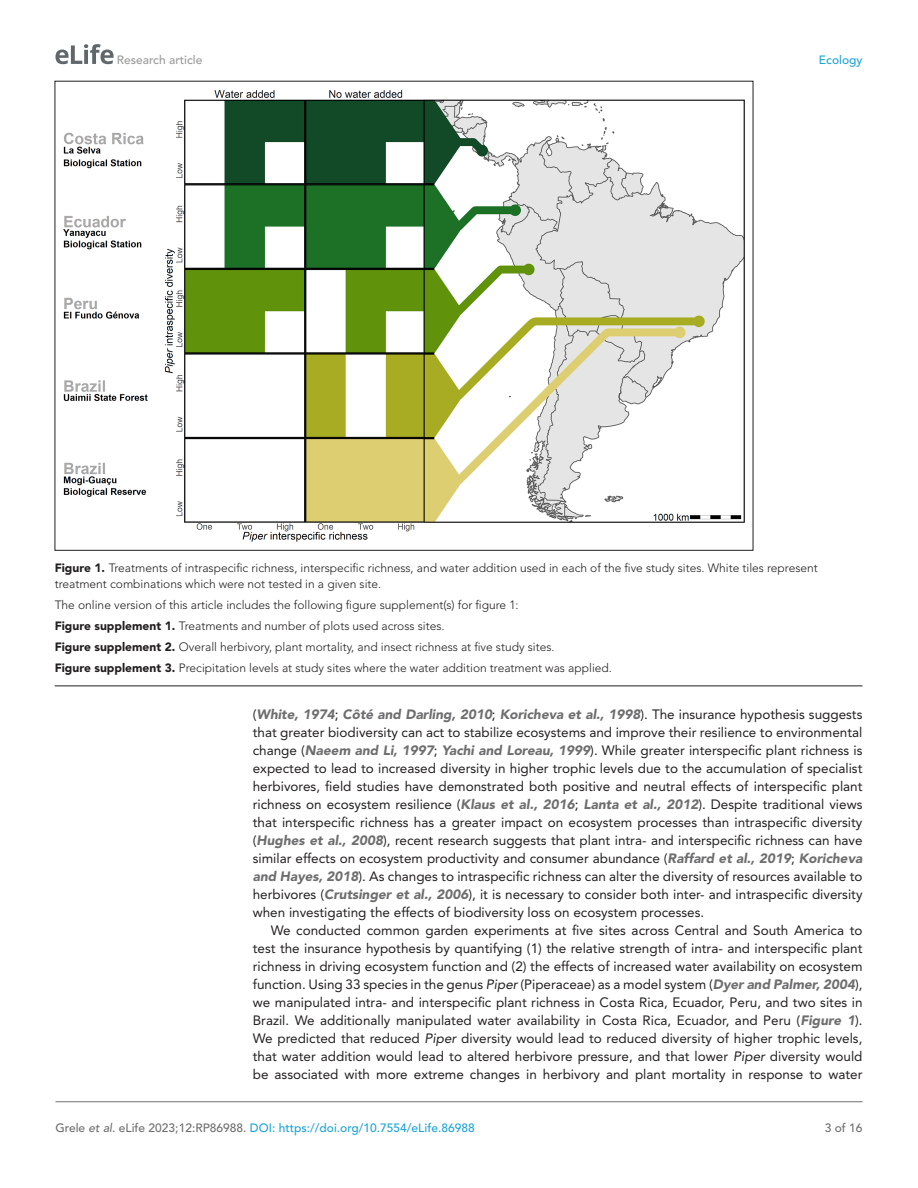
<style>
.page{position:relative;width:918px;height:1188px;background:#fff}
.page>*{position:absolute;margin:0;border:0;box-sizing:border-box;transform-origin:0 0}
.t1{font:13.5px/18px "Avenir LT Std";color:#231f20;text-align:justify}
.t2{font:300 12px/21px "Avenir LT Std";color:#231f20}
.t3{font:500 12px "Avenir LT Std";color:#1ea4d7}
.t4{font:500 12px "Avenir LT Std";color:#9a9a9a}
.t5{font:500 12px "Avenir LT Std";color:#6e6e70}
.s1{font-weight:900}
.s2{font-weight:900;font-style:italic;color:#6e6e70}
.s3{font-style:italic}
.s4{color:#6e6e70}
.s5{font-style:italic;color:#6e6e70}
</style>
<div class="page">
<svg style="left:55px;top:44px;width:59px;height:20px"></svg>
<hr style="left:56px;top:1101px;width:806px;height:1px;background:#6e6e70">
<hr style="left:55px;top:686px;width:807px;height:1px;background:#231f20">
<img style="left:64px;top:90px;width:680px;height:451px">
<p class="t4" style="left:117px;top:53px;width:87px">Research article</p>
<p class="t3" style="left:819px;top:53px;width:45px">Ecology</p>
<p class="t2" style="left:55px;top:559px;width:765px;line-height:16.5px"><span class="s1">Figure 1.</span> Treatments of intraspecific richness, interspecific richness, and water addition used in each of the five study sites. White tiles represent treatment combinations which were not tested in a given site.</p>
<p class="t2" style="left:55px;top:594px;width:559px">The online version of this article includes the following figure supplement(s) for figure 1:<br><span class="s1">Figure supplement 1.</span> Treatments and number of plots used across sites.<br><span class="s1">Figure supplement 2.</span> Overall herbivory, plant mortality, and insect richness at five study sites.<br><span class="s1">Figure supplement 3.</span> Precipitation levels at study sites where the water addition treatment was applied.</p>
<p class="t1" style="left:253px;top:706px;width:611px">(<span class="s2">White, 1974</span>; <span class="s2">Côté and Darling, 2010</span>; <span class="s2">Koricheva et al., 1998</span>). The insurance hypothesis suggests that greater biodiversity can act to stabilize ecosystems and improve their resilience to environmental change (<span class="s2">Naeem and Li, 1997</span>; <span class="s2">Yachi and Loreau, 1999</span>). While greater interspecific plant richness is expected to lead to increased diversity in higher trophic levels due to the accumulation of specialist herbivores, field studies have demonstrated both positive and neutral effects of interspecific plant richness on ecosystem resilience (<span class="s2">Klaus et al., 2016</span>; <span class="s2">Lanta et al., 2012</span>). Despite traditional views that interspecific richness has a greater impact on ecosystem processes than intraspecific diversity (<span class="s2">Hughes et al., 2008</span>), recent research suggests that plant intra- and interspecific richness can have similar effects on ecosystem productivity and consumer abundance (<span class="s2">Raffard et al., 2019</span>; <span class="s2">Koricheva and Hayes, 2018</span>). As changes to intraspecific richness can alter the diversity of resources available to herbivores (<span class="s2">Crutsinger et al., 2006</span>), it is necessary to consider both inter- and intraspecific diversity when investigating the effects of biodiversity loss on ecosystem processes.</p>
<p class="t1" style="left:253px;top:922px;width:611px;text-indent:18px">We conducted common garden experiments at five sites across Central and South America to test the insurance hypothesis by quantifying (1) the relative strength of intra- and interspecific plant richness in driving ecosystem function and (2) the effects of increased water availability on ecosystem function. Using 33 species in the genus <span class="s3">Piper</span> (Piperaceae) as a model system (<span class="s2">Dyer and Palmer, 2004</span>), we manipulated intra- and interspecific plant richness in Costa Rica, Ecuador, Peru, and two sites in Brazil. We additionally manipulated water availability in Costa Rica, Ecuador, and Peru (<span class="s2">Figure 1</span>).<br>We predicted that reduced <span class="s3">Piper</span> diversity would lead to reduced diversity of higher trophic levels, that water addition would lead to altered herbivore pressure, and that lower <span class="s3">Piper</span> diversity would be associated with more extreme changes in herbivory and plant mortality in response to water</p>
<p class="t3" style="left:56px;top:1121px;width:421px"><span class="s4">Grele</span> <span class="s5">et al</span><span class="s4">. eLife 2023;12:RP86988.</span> DOI: https://doi.org/10.7554/eLife.86988</p>
<p class="t5" style="left:825px;top:1121px;width:39px">3 of 16</p>
</div>
